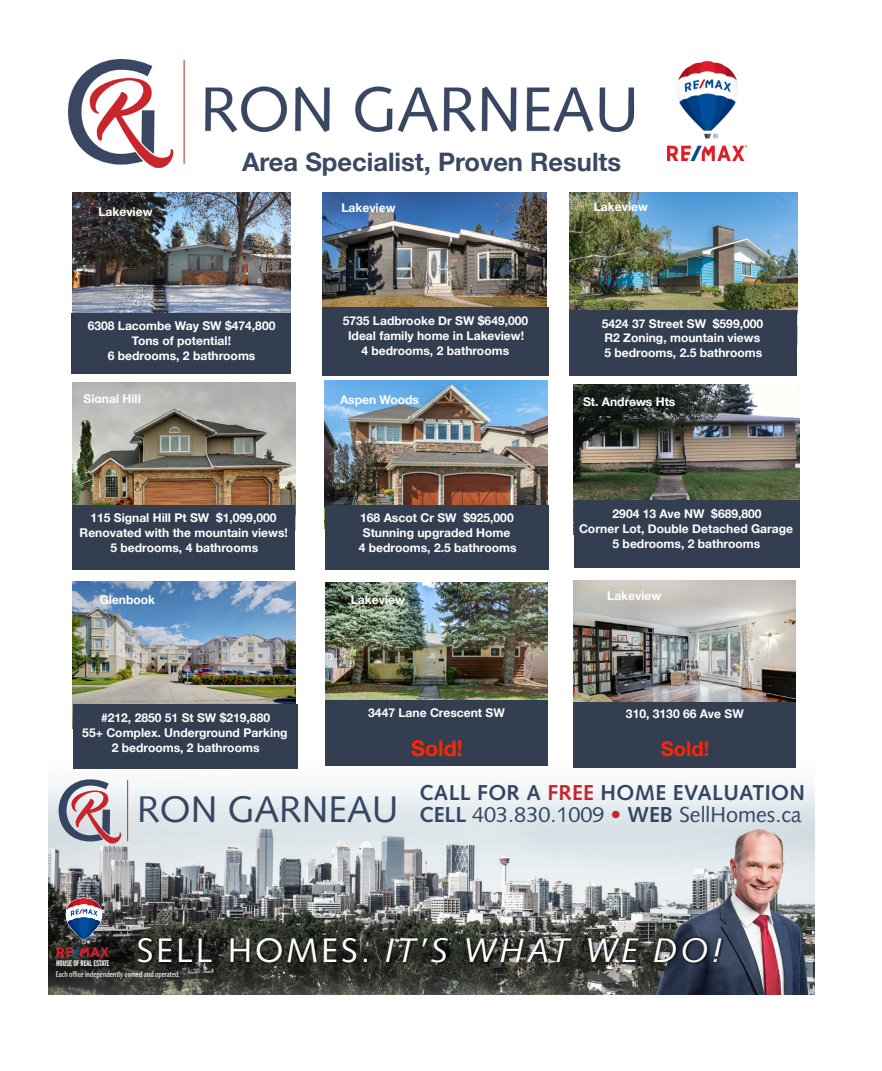
<style>
.page{position:relative;width:882px;height:1071px;background:#fff}
.page>*{position:absolute;margin:0;border:0;box-sizing:border-box;transform-origin:0 0}
.t1{font:italic 34.12px "Syntax";letter-spacing:.08em;color:#fff}
.t2{font:700 25.55px "Helvetica Neue";color:#3a4861}
.t3{font:21.7px "Syntax";color:#364662}
.t4{font:700 21.53px "Syntax";letter-spacing:.015em;color:#364662}
.t5{font:700 21.53px "Helvetica Neue";color:#ff2600}
.t6{font:700 20.12px "Helvetica Neue";color:#ff2600}
.t7{font:700 12.08px/14.7px "Helvetica Neue";color:#fff;text-align:center}
.t8{font:condensed 8.58px "Myriad Pro";color:#fff}
.t9{font:8.05px "Alternate Gothic No 2 BT";letter-spacing:-.02em;color:#fff}
.s1{color:#c8242b}
.s2{font-size:37.1px}
.s3{font-weight:700}
.s4{font-style:normal}
</style>
<div class="page">
<img style="left:322px;top:192px;width:225px;height:115px">
<img style="left:68px;top:59px;width:566px;height:108px">
<img style="left:677px;top:60px;width:61px;height:79px">
<img style="left:668px;top:146px;width:79px;height:14px">
<img style="left:48px;top:760px;width:766px;height:235px">
<img style="left:648px;top:818px;width:166px;height:177px">
<svg style="left:57px;top:897px;width:54px;height:60px;background:#615561"></svg>
<hr style="left:127px;top:780px;width:1px;height:61px;background:#c8242b">
<svg style="left:59px;top:779px;width:62px;height:65px;background:#b4a3ac"></svg>
<img style="left:133px;top:930px;width:597px;height:45px">
<img style="left:569px;top:193px;width:228px;height:151px">
<div style="left:569px;top:310px;width:227px;height:66px;background:#333f51"></div>
<img style="left:326px;top:583px;width:222px;height:117px">
<div style="left:326px;top:700px;width:222px;height:65px;background:#333f51"></div>
<img style="left:573px;top:580px;width:223px;height:122px">
<div style="left:573px;top:702px;width:223px;height:66px;background:#333f51"></div>
<img style="left:73px;top:383px;width:222px;height:122px">
<div style="left:73px;top:505px;width:222px;height:65px;background:#333f51"></div>
<img style="left:73px;top:581px;width:222px;height:124px">
<div style="left:73px;top:705px;width:225px;height:64px;background:#333f51"></div>
<img style="left:325px;top:381px;width:223px;height:148px">
<div style="left:326px;top:505px;width:223px;height:65px;background:#333f51"></div>
<img style="left:574px;top:384px;width:225px;height:117px">
<div style="left:574px;top:501px;width:225px;height:67px;background:#333f51"></div>
<div style="left:322px;top:307px;width:227px;height:69px;background:#333f51"></div>
<img style="left:72px;top:192px;width:218px;height:122px">
<div style="left:72px;top:314px;width:219px;height:60px;background:#333f51"></div>
<p class="t7" style="left:98px;top:205px;width:56px">Lakeview</p>
<p class="t2" style="left:242px;top:141px;width:381px">Area Specialist, Proven Results</p>
<p class="t7" style="left:341px;top:201px;width:56px">Lakeview</p>
<p class="t7" style="left:594px;top:200px;width:56px">Lakeview</p>
<p class="t7" style="left:88px;top:319px;width:189px">6308 Lacombe Way SW $474,800<br>Tons of potential!<br>6 bedrooms, 2 bathrooms</p>
<p class="t7" style="left:343px;top:314px;width:187px">5735 Ladbrooke Dr SW $649,000<br>Ideal family home in Lakeview!<br>4 bedrooms, 2 bathrooms</p>
<p class="t7" style="left:84px;top:392px;width:59px">Signal Hill</p>
<p class="t7" style="left:340px;top:393px;width:80px">Aspen Woods</p>
<p class="t7" style="left:602px;top:316px;width:163px;text-align:left">5424 37 Street SW $599,000<br>R2 Zoning, mountain views<br>5 bedrooms, 2.5 bathrooms</p>
<p class="t7" style="left:583px;top:394px;width:94px">St. Andrews Hts</p>
<p class="t7" style="left:80px;top:511px;width:210px">115 Signal Hill Pt SW $1,099,000<br>Renovated with the mountain views!<br>5 bedrooms, 4 bathrooms</p>
<p class="t7" style="left:100px;top:593px;width:57px">Glenbook</p>
<p class="t7" style="left:82px;top:711px;width:207px">#212, 2850 51 St SW $219,880<br>55+ Complex. Underground Parking<br>2 bedrooms, 2 bathrooms</p>
<p class="t7" style="left:359px;top:511px;width:159px">168 Ascot Cr SW $925,000<br>Stunning upgraded Home<br>4 bedrooms, 2.5 bathrooms</p>
<p class="t7" style="left:579px;top:507px;width:216px">2904 13 Ave NW $689,800<br>Corner Lot, Double Detached Garage<br>5 bedrooms, 2 bathrooms</p>
<p class="t7" style="left:351px;top:593px;width:56px">Lakeview</p>
<p class="t7" style="left:368px;top:706px;width:138px">3447 Lane Crescent SW</p>
<p class="t5" style="left:411px;top:731px;width:53px">Sold!</p>
<p class="t7" style="left:607px;top:589px;width:56px">Lakeview</p>
<p class="t7" style="left:626px;top:707px;width:119px">310, 3130 66 Ave SW</p>
<p class="t6" style="left:661px;top:733px;width:50px">Sold!</p>
<h3 class="t4" style="left:419px;top:780px;width:387px">CALL FOR A <span class="s1">FREE</span> HOME EVALUATION</h3>
<h3 class="t3" style="left:137px;top:801px;width:666px"><span class="s2">RON GARNEAU</span> <span class="s3">CELL</span> 403.830.1009 <span class="s1">•</span> <span class="s3">WEB</span> SellHomes.ca</h3>
<h1 class="t1" style="left:137px;top:930px;width:588px"><span class="s4">SELL HOMES.</span> IT’S WHAT WE DO!</h1>
<p class="t8" style="left:56px;top:969px;width:126px">Each office independently owned and operated.</p>
<p class="t9" style="left:56px;top:958px;width:55px">HOUSE OF REAL ESTATE</p>
</div>
